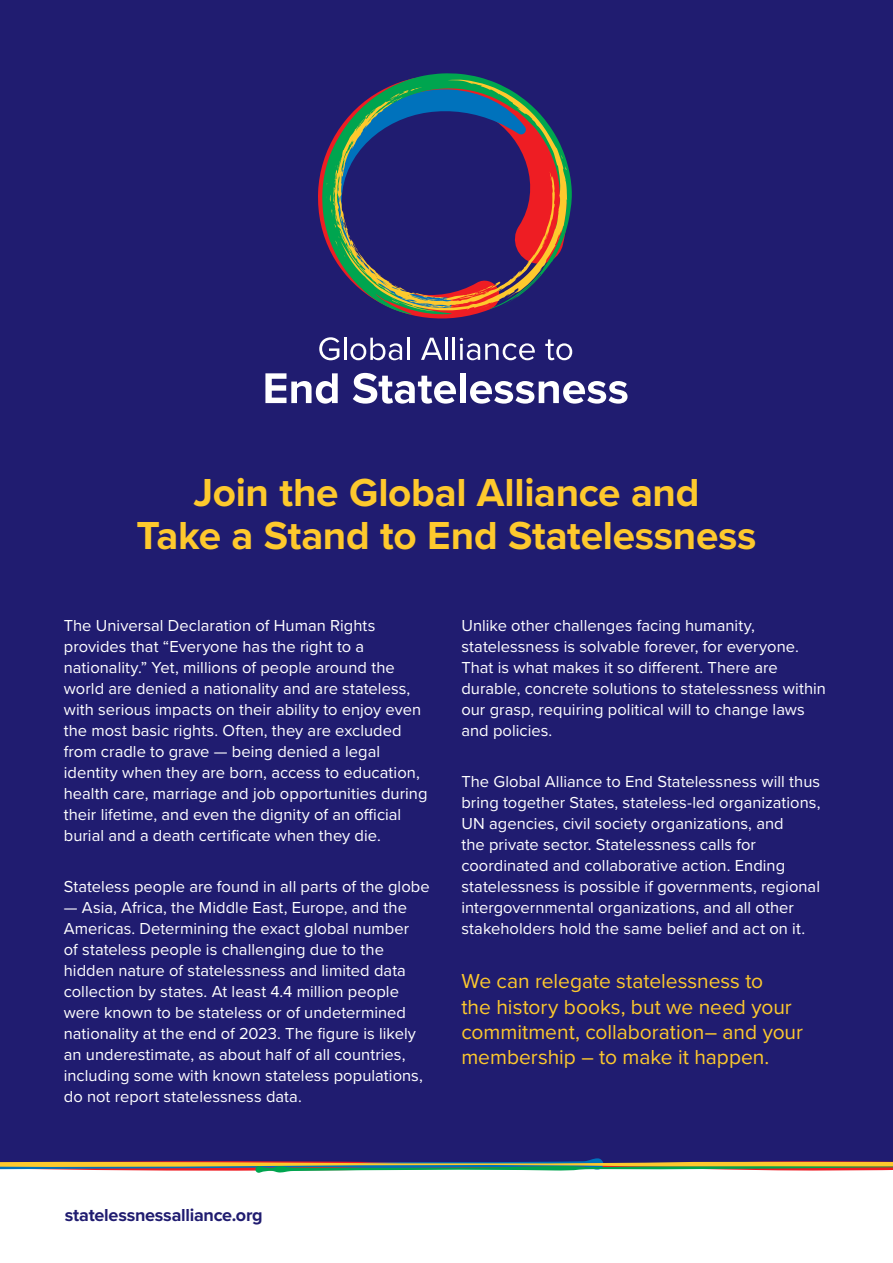
<style>
.page{position:relative;width:893px;height:1263px;background:#fff}
.page>*{position:absolute;margin:0;border:0;box-sizing:border-box;transform-origin:0 0}
.t1{font:700 40.5px/43.5px "Proxima Nova";letter-spacing:-.01em;color:#fec92d;text-align:center}
.t2{font:21px/25.2px "Proxima Nova";color:#fec92d}
.t3{font:700 18px "Proxima Nova";letter-spacing:-.015em;color:#201c70}
.t4{font:16.5px/21px "Proxima Nova";letter-spacing:.005em;color:#fff}
</style>
<div class="page">
<div style="left:0;top:0;width:893px;height:1167px;background:#201c70"></div>
<svg style="left:319px;top:342px;width:20px;height:18px"></svg>
<hr style="left:344px;top:338px;width:2px;height:22px;background:#fff">
<svg style="left:350px;top:342px;width:52px;height:18px"></svg>
<hr style="left:407px;top:338px;width:3px;height:22px;background:#fff">
<svg style="left:421px;top:342px;width:21px;height:18px"></svg>
<hr style="left:445px;top:338px;width:3px;height:22px;background:#fff">
<hr style="left:453px;top:338px;width:2px;height:22px;background:#fff">
<svg style="left:460px;top:343px;width:75px;height:17px"></svg>
<svg style="left:545px;top:342px;width:27px;height:18px"></svg>
<svg style="left:265px;top:373px;width:73px;height:31px"></svg>
<svg style="left:353px;top:373px;width:103px;height:31px"></svg>
<div style="left:460px;top:373px;width:6px;height:30px;background:#fff"></div>
<svg style="left:470px;top:381px;width:157px;height:23px"></svg>
<svg style="left:321px;top:315px;width:230px;height:27px"></svg>
<svg style="left:322px;top:73px;width:250px;height:242px"></svg>
<svg style="left:335px;top:151px;width:5px;height:18px"></svg>
<svg style="left:334px;top:178px;width:2px;height:9px"></svg>
<svg style="left:326px;top:194px;width:14px;height:8px"></svg>
<svg style="left:331px;top:208px;width:9px;height:63px"></svg>
<svg style="left:340px;top:79px;width:227px;height:232px"></svg>
<svg style="left:373px;top:279px;width:129px;height:31px"></svg>
<svg style="left:544px;top:219px;width:16px;height:28px"></svg>
<svg style="left:561px;top:154px;width:6px;height:18px"></svg>
<svg style="left:0;top:1158px;width:893px;height:15px"></svg>
<h1 class="t1" style="left:136px;top:472px;width:622px">Join the Global Alliance and<br>Take a Stand to End Statelessness</h1>
<p class="t4" style="left:64px;top:615px;width:365px">The Universal Declaration of Human Rights provides that “Everyone has the right to a nationality.” Yet, millions of people around the world are denied a nationality and are stateless, with serious impacts on their ability to enjoy even the most basic rights. Often, they are excluded from cradle to grave — being denied a legal identity when they are born, access to education, health care, marriage and job opportunities during their lifetime, and even the dignity of an official burial and a death certificate when they die.</p>
<p class="t4" style="left:64px;top:876px;width:367px">Stateless people are found in all parts of the globe</p>
<p class="t4" style="left:64px;top:897px;width:361px">— Asia, Africa, the Middle East, Europe, and the Americas. Determining the exact global number of stateless people is challenging due to the hidden nature of statelessness and limited data collection by states. At least 4.4 million people were known to be stateless or of undetermined nationality at the end of 2023. The figure is likely an underestimate, as about half of all countries, including some with known stateless populations, do not report statelessness data.</p>
<p class="t4" style="left:461px;top:615px;width:366px">Unlike other challenges facing humanity, statelessness is solvable forever, for everyone.<br>That is what makes it so different. There are durable, concrete solutions to statelessness within our grasp, requiring political will to change laws and policies.</p>
<p class="t4" style="left:461px;top:771px;width:361px">The Global Alliance to End Statelessness will thus bring together States, stateless-led organizations, UN agencies, civil society organizations, and<br>the private sector. Statelessness calls for coordinated and collaborative action. Ending statelessness is possible if governments, regional intergovernmental organizations, and all other stakeholders hold the same belief and act on it.</p>
<p class="t2" style="left:461px;top:969px;width:343px">We can relegate statelessness to<br>the history books, but we need your commitment, collaboration– and your membership – to make it happen.</p>
<p class="t3" style="left:65px;top:1204px;width:199px">statelessnessalliance.org</p>
</div>
